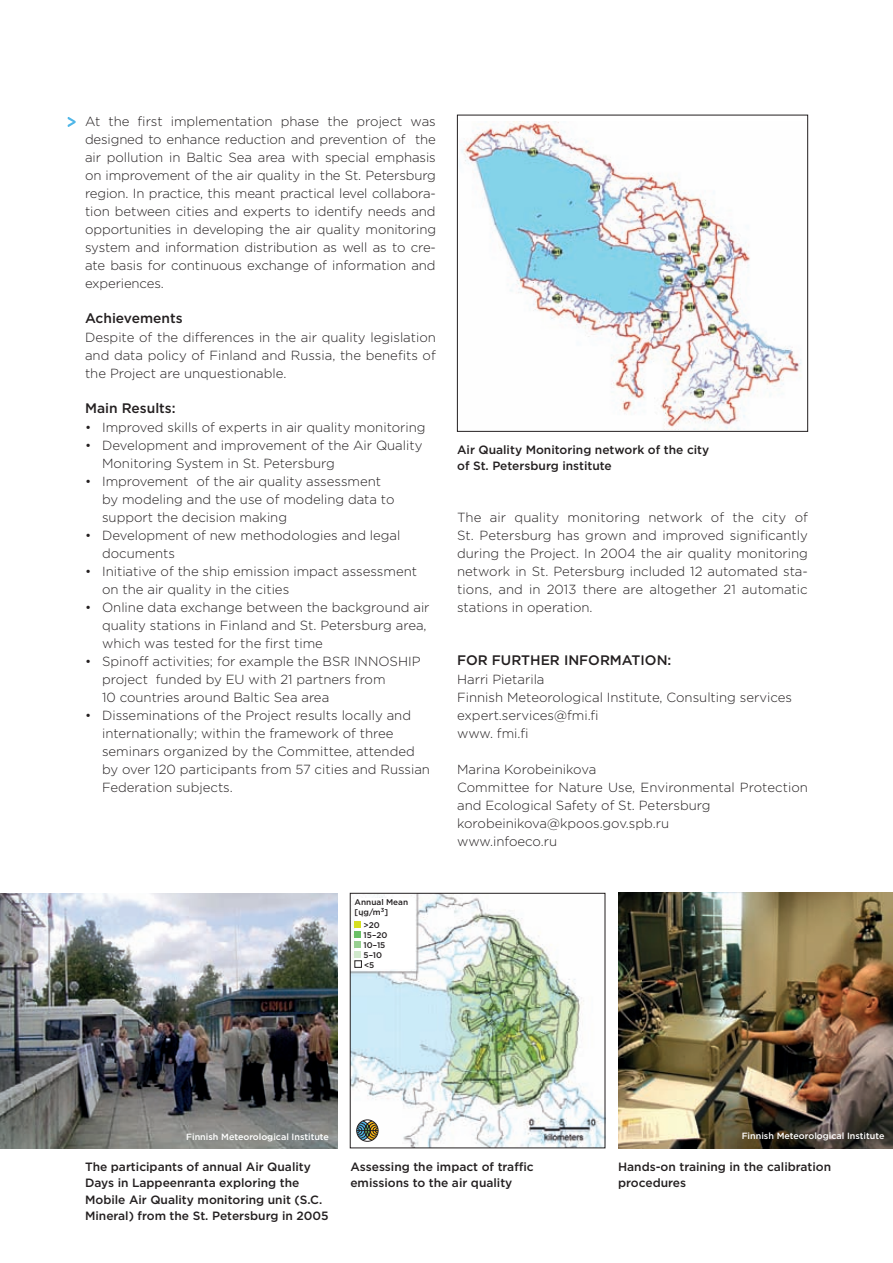
<style>
.page{position:relative;width:893px;height:1263px;background:#fff}
.page>*{position:absolute;margin:0;border:0;box-sizing:border-box;transform-origin:0 0}
.t1{font:500 13.8px "Gotham";color:#231f20}
.t2{font:300 13.2px/18px "Gotham";color:#231f20}
.t3{font:500 12px/16.5px "Gotham";color:#231f20}
.t4{font:500 9px "Gotham";color:#fff}
.t5{font:500 8.25px/9.9px "Gotham";color:#231f20}
</style>
<div class="page">
<img style="left:461px;top:121px;width:341px;height:309px">
<div style="left:457px;top:115px;width:351px;height:317px;border:1px solid #231f20"></div>
<svg style="left:68px;top:117px;width:8px;height:10px"></svg>
<img style="left:0;top:893px;width:338px;height:255px">
<img style="left:352px;top:895px;width:251px;height:251px">
<div style="left:350px;top:893px;width:255px;height:255px;border:1px solid #231f20"></div>
<img style="left:618px;top:893px;width:275px;height:255px">
<div style="left:355px;top:898px;width:59px;height:70px;background:#fff"></div>
<div style="left:355px;top:921px;width:6px;height:7px;background:#d6df21"></div>
<div style="left:355px;top:931px;width:6px;height:7px;background:#6bc067"></div>
<div style="left:355px;top:941px;width:6px;height:7px;background:#98cf91"></div>
<div style="left:355px;top:951px;width:6px;height:7px;background:#d1e8cc"></div>
<div style="left:355px;top:960px;width:7px;height:7px;border:1px solid #231f20"></div>
<div style="left:356px;top:1119px;width:23px;height:23px;border:1px solid #231f20;border-radius:50%"></div>
<svg style="left:356px;top:1120px;width:23px;height:21px"></svg>
<p class="t2" style="left:85px;top:112px;width:353px;text-align:justify">At the first implementation phase the project was designed to enhance reduction and prevention of the air pollution in Baltic Sea area with special emphasis on improvement of the air quality in the St. Petersburg region. In practice, this meant practical level collabora&shy;tion between cities and experts to identify needs and opportunities in developing the air quality monitoring system and information distribution as well as to cre&shy;ate basis for continuous exchange of information and experiences.</p>
<p class="t1" style="left:85px;top:309px;width:99px">Achievements</p>
<p class="t2" style="left:85px;top:328px;width:352px;text-align:justify">Despite of the differences in the air quality legislation and data policy of Finland and Russia, the benefits of the Project are unquestionable.</p>
<p class="t1" style="left:85px;top:399px;width:92px">Main Results:</p>
<p class="t2" style="left:85px;top:418px;width:342px">• Improved skills of experts in air quality monitoring</p>
<p class="t2" style="left:102px;top:436px;width:322px;text-indent:-17px">• Development and improvement of the Air Quality<br>Monitoring System in St. Petersburg</p>
<p class="t2" style="left:102px;top:472px;width:294px;text-indent:-17px">• Improvement of the air quality assessment by modeling and the use of modeling data to support the decision making</p>
<p class="t2" style="left:102px;top:526px;width:300px;text-indent:-17px">• Development of new methodologies and legal documents</p>
<p class="t2" style="left:102px;top:562px;width:317px;text-indent:-17px">• Initiative of the ship emission impact assessment on the air quality in the cities</p>
<p class="t2" style="left:102px;top:598px;width:329px;text-indent:-17px">• Online data exchange between the background air quality stations in Finland and St. Petersburg area, which was tested for the first time</p>
<p class="t2" style="left:102px;top:652px;width:320px;text-indent:-17px">• Spinoff activities; for example the BSR INNOSHIP project funded by EU with 21 partners from<br>10 countries around Baltic Sea area</p>
<p class="t2" style="left:102px;top:706px;width:329px;text-indent:-17px">• Disseminations of the Project results locally and internationally; within the framework of three seminars organized by the Committee, attended by over 120 participants from 57 cities and Russian Federation subjects.</p>
<p class="t5" style="left:355px;top:897px;width:55px">Annual Mean [ųg/m<sup>3</sup>]</p>
<p class="t5" style="left:364px;top:920px;width:25px">&gt;20<br>15–20<br>10–15<br>5–10 &lt;5</p>
<p class="t3" style="left:457px;top:441px;width:254px">Air Quality Monitoring network of the city of St. Petersburg institute</p>
<p class="t2" style="left:457px;top:508px;width:352px;text-align:justify">The air quality monitoring network of the city of St. Petersburg has grown and improved significantly during the Project. In 2004 the air quality monitoring network in St. Petersburg included 12 automated sta&shy;tions, and in 2013 there are altogether 21 automatic stations in operation.</p>
<p class="t1" style="left:457px;top:651px;width:216px">FOR FURTHER INFORMATION:</p>
<p class="t2" style="left:457px;top:670px;width:336px">Harri Pietarila<br>Finnish Meteorological Institute, Consulting services expert.services@fmi.fi<br>www. fmi.fi</p>
<p class="t2" style="left:457px;top:760px;width:352px">Marina Korobeinikova<br>Committee for Nature Use, Environmental Protection and Ecological Safety of St. Petersburg korobeinikova@kpoos.gov.spb.ru<br>www.infoeco.ru</p>
<p class="t4" style="left:186px;top:1130px;width:144px">Finnish Meteorological Institute</p>
<p class="t4" style="left:742px;top:1130px;width:144px">Finnish Meteorological Institute</p>
<p class="t3" style="left:85px;top:1158px;width:245px">The participants of annual Air Quality Days in Lappeenranta exploring the Mobile Air Quality monitoring unit (S.C.<br>Mineral) from the St. Petersburg in 2005</p>
<p class="t3" style="left:350px;top:1158px;width:185px">Assessing the impact of traffic emissions to the air quality</p>
<p class="t3" style="left:618px;top:1158px;width:215px">Hands-on training in the calibration procedures</p>
</div>
